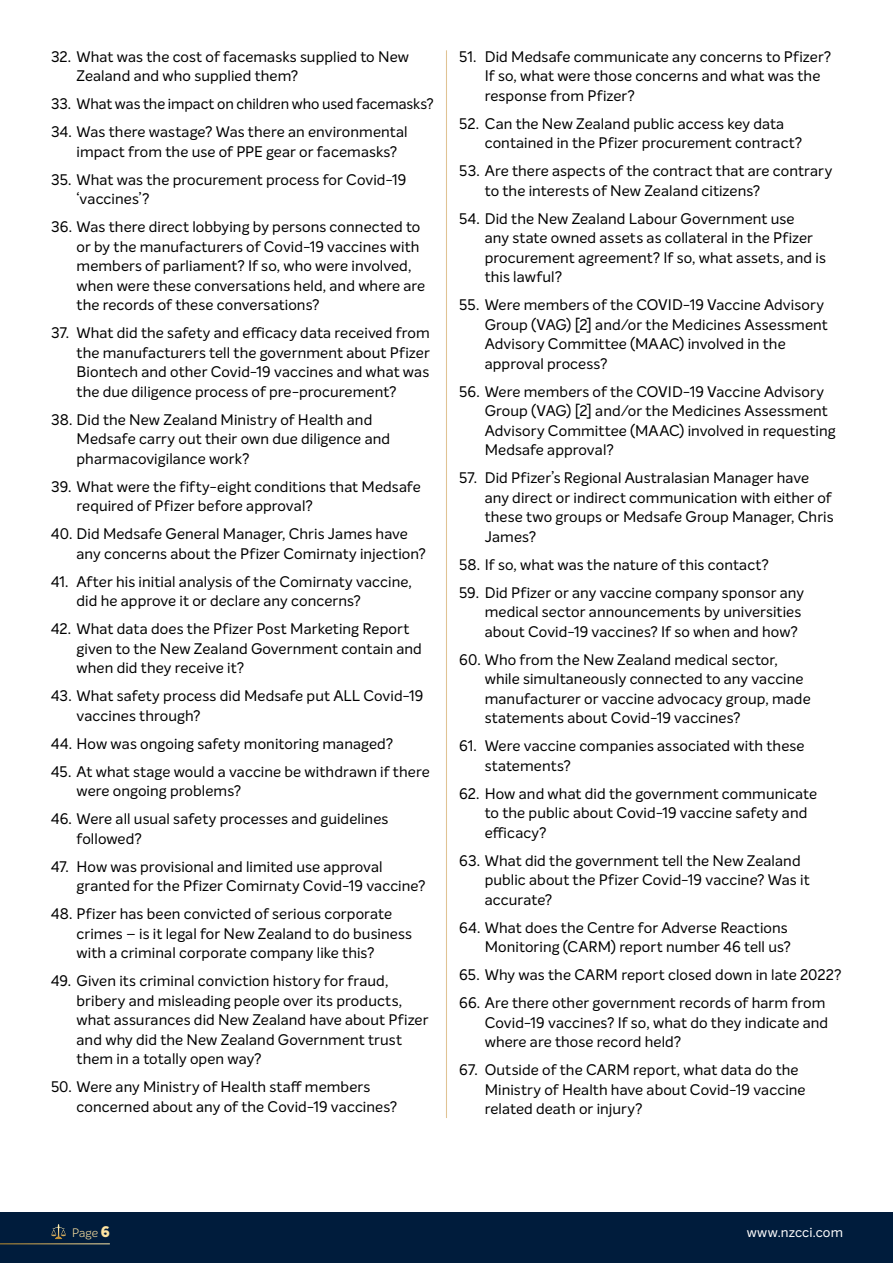
<style>
.page{position:relative;width:893px;height:1263px;background:#fff}
.page>*{position:absolute;margin:0;border:0;box-sizing:border-box;transform-origin:0 0}
.t1{font:15px/19.5px "Intelo Alt";letter-spacing:.005em;color:#000}
.t2{font:13.5px "Intelo Alt";letter-spacing:.01em;color:#fff}
.t3{font:300 12px "Intelo Alt";color:#ffe4a2}
.s1{font-weight:800;font-size:15px}
</style>
<div class="page">
<div style="left:0;top:1212px;width:893px;height:51px;background:#001c3c"></div>
<svg style="left:52px;top:1224px;width:13px;height:15px"></svg>
<hr style="left:0;top:1243px;width:110px;height:1px;background:#fff">
<hr style="left:446px;top:50px;width:1px;height:1068px;background:#e0c394">
<p class="t1" style="left:77px;top:47px;width:334px;text-indent:-26px">32. What was the cost of facemasks supplied to New<br>Zealand and who supplied them?</p>
<p class="t1" style="left:51px;top:94px;width:384px">33. What was the impact on children who used facemasks?</p>
<p class="t1" style="left:77px;top:122px;width:333px;text-indent:-26px">34. Was there wastage? Was there an environmental impact from the use of PPE gear or facemasks?</p>
<p class="t1" style="left:77px;top:170px;width:331px;text-indent:-26px">35. What was the procurement process for Covid-19 ‘vaccines’?</p>
<p class="t1" style="left:77px;top:217px;width:350px;text-indent:-26px">36. Was there direct lobbying by persons connected to or by the manufacturers of Covid-19 vaccines with members of parliament? If so, who were involved, when were these conversations held, and where are the records of these conversations?</p>
<p class="t1" style="left:77px;top:323px;width:355px;text-align:justify;text-indent:-26px">37. What did the safety and efficacy data received from the manufacturers tell the government about Pfizer Biontech and other Covid-19 vaccines and what was the due diligence process of pre-procurement?</p>
<p class="t1" style="left:77px;top:410px;width:315px;text-indent:-26px">38. Did the New Zealand Ministry of Health and<br>Medsafe carry out their own due diligence and pharmacovigilance work?</p>
<p class="t1" style="left:77px;top:477px;width:346px;text-indent:-26px">39. What were the fifty-eight conditions that Medsafe required of Pfizer before approval?</p>
<p class="t1" style="left:77px;top:524px;width:351px;text-indent:-26px">40. Did Medsafe General Manager, Chris James have any concerns about the Pfizer Comirnaty injection?</p>
<p class="t1" style="left:77px;top:572px;width:337px;text-indent:-26px">41. After his initial analysis of the Comirnaty vaccine, did he approve it or declare any concerns?</p>
<p class="t1" style="left:77px;top:619px;width:347px;text-indent:-26px">42. What data does the Pfizer Post Marketing Report given to the New Zealand Government contain and when did they receive it?</p>
<p class="t1" style="left:77px;top:686px;width:348px;text-indent:-26px">43. What safety process did Medsafe put ALL Covid-19 vaccines through?</p>
<p class="t1" style="left:51px;top:734px;width:344px">44. How was ongoing safety monitoring managed?</p>
<p class="t1" style="left:77px;top:762px;width:355px;text-indent:-26px">45. At what stage would a vaccine be withdrawn if there were ongoing problems?</p>
<p class="t1" style="left:77px;top:809px;width:313px;text-indent:-26px">46. Were all usual safety processes and guidelines followed?</p>
<p class="t1" style="left:77px;top:857px;width:350px;text-indent:-26px">47. How was provisional and limited use approval granted for the Pfizer Comirnaty Covid-19 vaccine?</p>
<p class="t1" style="left:77px;top:904px;width:337px;text-indent:-26px">48. Pfizer has been convicted of serious corporate crimes – is it legal for New Zealand to do business with a criminal corporate company like this?</p>
<p class="t1" style="left:77px;top:971px;width:353px;text-indent:-26px">49. Given its criminal conviction history for fraud, bribery and misleading people over its products, what assurances did New Zealand have about Pfizer and why did the New Zealand Government trust them in a totally open way?</p>
<p class="t1" style="left:77px;top:1077px;width:322px;text-indent:-26px">50. Were any Ministry of Health staff members concerned about any of the Covid-19 vaccines?</p>
<p class="t1" style="left:485px;top:47px;width:348px;text-indent:-26px">51. Did Medsafe communicate any concerns to Pfizer?<br>If so, what were those concerns and what was the response from Pfizer?</p>
<p class="t1" style="left:485px;top:114px;width:319px;text-indent:-26px">52. Can the New Zealand public access key data contained in the Pfizer procurement contract?</p>
<p class="t1" style="left:485px;top:161px;width:349px;text-indent:-26px">53. Are there aspects of the contract that are contrary to the interests of New Zealand citizens?</p>
<p class="t1" style="left:485px;top:209px;width:343px;text-indent:-26px">54. Did the New Zealand Labour Government use<br>any state owned assets as collateral in the Pfizer procurement agreement? If so, what assets, and is this lawful?</p>
<p class="t1" style="left:485px;top:295px;width:345px;text-indent:-26px">55. Were members of the COVID-19 Vaccine Advisory Group (VAG) [2] and/or the Medicines Assessment Advisory Committee (MAAC) involved in the approval process?</p>
<p class="t1" style="left:485px;top:382px;width:352px;text-indent:-26px">56. Were members of the COVID-19 Vaccine Advisory Group (VAG) [2] and/or the Medicines Assessment Advisory Committee (MAAC) involved in requesting Medsafe approval?</p>
<p class="t1" style="left:485px;top:468px;width:350px;text-indent:-26px">57. Did Pfizer’s Regional Australasian Manager have any direct or indirect communication with either of these two groups or Medsafe Group Manager, Chris James?</p>
<p class="t1" style="left:459px;top:555px;width:311px">58. If so, what was the nature of this contact?</p>
<p class="t1" style="left:485px;top:583px;width:321px;text-indent:-26px">59. Did Pfizer or any vaccine company sponsor any medical sector announcements by universities about Covid-19 vaccines? If so when and how?</p>
<p class="t1" style="left:485px;top:650px;width:328px;text-indent:-26px">60. Who from the New Zealand medical sector, while simultaneously connected to any vaccine manufacturer or vaccine advocacy group, made statements about Covid-19 vaccines?</p>
<p class="t1" style="left:485px;top:736px;width:321px;text-indent:-26px">61. Were vaccine companies associated with these statements?</p>
<p class="t1" style="left:485px;top:784px;width:334px;text-indent:-26px">62. How and what did the government communicate to the public about Covid-19 vaccine safety and efficacy?</p>
<p class="t1" style="left:485px;top:851px;width:326px;text-indent:-26px">63. What did the government tell the New Zealand public about the Pfizer Covid-19 vaccine? Was it accurate?</p>
<p class="t1" style="left:459px;top:918px;width:333px;text-align:right">64. What does the Centre for Adverse Reactions<br>Monitoring (CARM) report number 46 tell us?</p>
<p class="t1" style="left:459px;top:965px;width:384px">65. Why was the CARM report closed down in late 2022?</p>
<p class="t1" style="left:485px;top:993px;width:345px;text-indent:-26px">66. Are there other government records of harm from<br>Covid-19 vaccines? If so, what do they indicate and where are those record held?</p>
<p class="t1" style="left:485px;top:1060px;width:322px;text-indent:-26px">67. Outside of the CARM report, what data do the<br>Ministry of Health have about Covid-19 vaccine related death or injury?</p>
<p class="t3" style="left:72px;top:1226px;width:39px">Page <span class="s1">6</span></p>
<p class="t2" style="left:747px;top:1224px;width:98px">www.nzcci.com</p>
</div>
